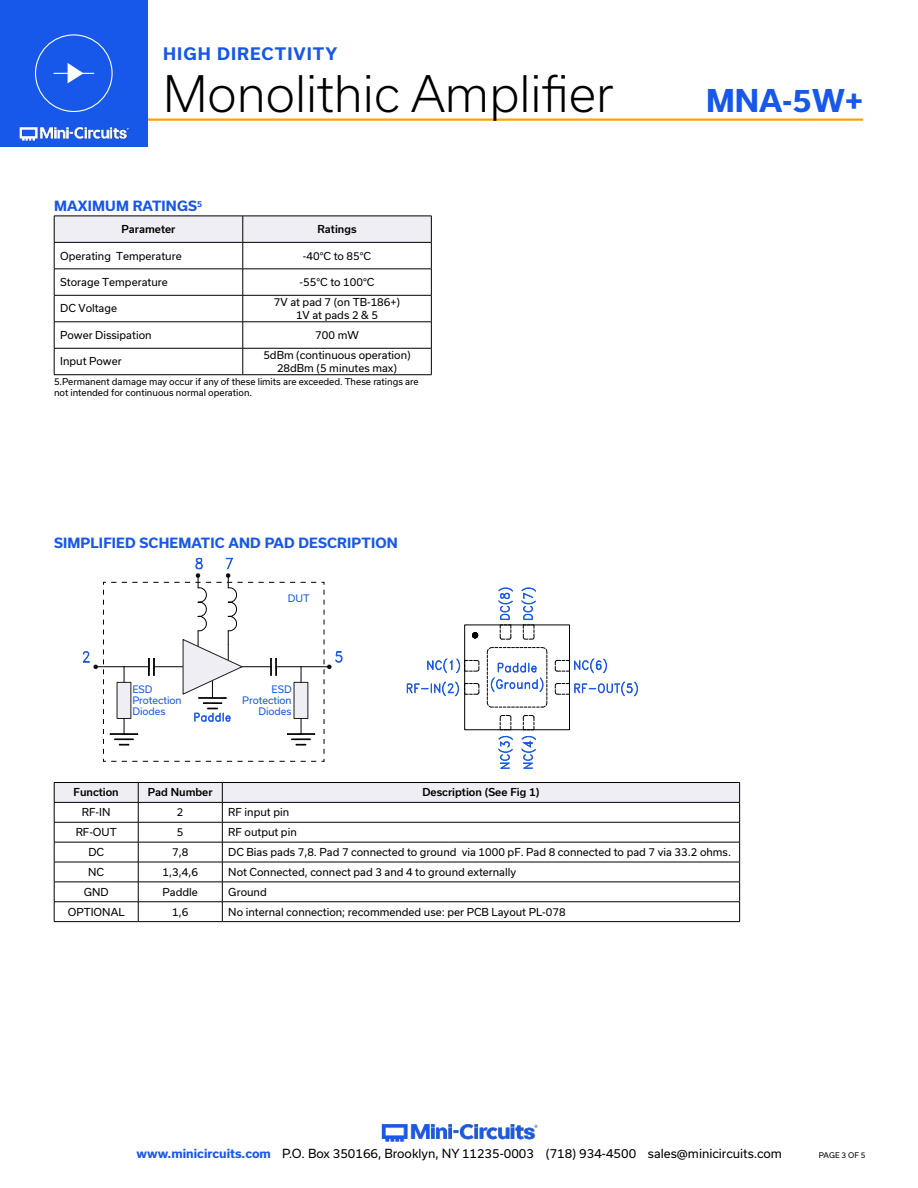
<style>
.page{position:relative;width:918px;height:1188px;background:#fff}
.page>*{position:absolute;margin:0;border:0;box-sizing:border-box;transform-origin:0 0}
.t1{font:300 48px "Usual";color:#000}
.t2{font:700 30px "Usual";color:#1758ea}
.t3{font:700 16.5px "Usual";letter-spacing:.065em;color:#1758ea}
.t4{font:700 13.5px "Usual";letter-spacing:.015em;color:#1758ea}
.t5{font:12px "Usual";color:#000}
.t6{font:10.5px/12.6px "Usual";color:#000;text-align:center}
.t7{font:500 10.5px "Usual";color:#000}
.t8{font:9.9px/11.1px "Usual";color:#1758ea}
.t9{font:9px/10.8px "Usual";color:#000}
.t10{font:7.5px "Usual";color:#000}
.s1{font-weight:700;color:#1758ea}
</style>
<div class="page">
<img style="left:381px;top:1124px;width:157px;height:18px">
<hr style="left:130px;top:118px;width:733px;height:3px;background:#ffa200">
<div style="left:0;top:0;width:148px;height:147px;background:#1758ea"></div>
<img style="left:19px;top:126px;width:110px;height:15px">
<div style="left:35px;top:34px;width:78px;height:78px;border:1px solid #fff;border-radius:50%"></div>
<hr style="left:54px;top:73px;width:40px;height:1px;background:#fff">
<svg style="left:68px;top:63px;width:16px;height:20px"></svg>
<svg style="left:54px;top:216px;width:378px;height:158px"></svg>
<hr style="left:54px;top:374px;width:189px;height:1px;background:#000">
<hr style="left:243px;top:374px;width:189px;height:1px;background:#000">
<div style="left:464px;top:624px;width:106px;height:106px;border:1px solid #000"></div>
<svg style="left:554px;top:658px;width:53px;height:15px"></svg>
<svg style="left:554px;top:681px;width:85px;height:16px"></svg>
<svg style="left:498px;top:715px;width:15px;height:54px"></svg>
<svg style="left:521px;top:715px;width:15px;height:54px"></svg>
<svg style="left:407px;top:587px;width:141px;height:121px"></svg>
<svg style="left:82px;top:558px;width:261px;height:204px"></svg>
<hr style="left:54px;top:782px;width:84px;height:1px;background:#000">
<hr style="left:138px;top:782px;width:84px;height:1px;background:#000">
<hr style="left:222px;top:782px;width:518px;height:1px;background:#000">
<svg style="left:54px;top:783px;width:686px;height:138px"></svg>
<hr style="left:54px;top:921px;width:84px;height:1px;background:#000">
<hr style="left:138px;top:921px;width:84px;height:1px;background:#000">
<hr style="left:222px;top:921px;width:518px;height:1px;background:#000">
<h3 class="t3" style="left:163px;top:44px;width:176px">HIGH DIRECTIVITY</h3>
<h1 class="t1" style="left:163px;top:74px;width:452px">Monolithic Amplifier</h1>
<p class="t4" style="left:54px;top:199px;width:150px">MAXIMUM RATINGS<sup>5</sup></p>
<p class="t7" style="left:121px;top:225px;width:56px">Parameter</p>
<p class="t7" style="left:318px;top:225px;width:41px">Ratings</p>
<p class="t6" style="left:60px;top:250px;width:123px">Operating Temperature</p>
<p class="t6" style="left:303px;top:250px;width:70px">-40°C to 85°C</p>
<p class="t6" style="left:60px;top:277px;width:109px">Storage Temperature</p>
<p class="t6" style="left:300px;top:277px;width:76px">-55°C to 100°C</p>
<p class="t6" style="left:60px;top:303px;width:58px">DC Voltage</p>
<p class="t6" style="left:274px;top:297px;width:128px">7V at pad 7 (on TB-186+)<br>1V at pads 2 &amp; 5</p>
<p class="t6" style="left:60px;top:330px;width:93px">Power Dissipation</p>
<p class="t6" style="left:315px;top:330px;width:45px">700 mW</p>
<p class="t6" style="left:60px;top:356px;width:63px">Input Power</p>
<p class="t6" style="left:263px;top:350px;width:149px">5dBm (continuous operation)<br>28dBm (5 minutes max)</p>
<p class="t9" style="left:54px;top:377px;width:366px">5.Permanent damage may occur if any of these limits are exceeded. These ratings are not intended for continuous normal operation.</p>
<p class="t4" style="left:54px;top:536px;width:345px">SIMPLIFIED SCHEMATIC AND PAD DESCRIPTION</p>
<p class="t8" style="left:288px;top:593px;width:23px">DUT</p>
<p class="t8" style="left:132px;top:684px;width:51px">ESD<br>Protection<br>Diodes</p>
<p class="t8" style="left:242px;top:684px;width:51px;text-align:right">ESD<br>Protection<br>Diodes</p>
<h2 class="t2" style="left:706px;top:84px;width:159px">MNA-5W+</h2>
<p class="t7" style="left:74px;top:788px;width:47px">Function</p>
<p class="t7" style="left:148px;top:788px;width:66px">Pad Number</p>
<p class="t7" style="left:422px;top:788px;width:119px">Description (See Fig 1)</p>
<p class="t6" style="left:82px;top:807px;width:30px">RF-IN</p>
<p class="t6" style="left:177px;top:807px;width:8px">2</p>
<p class="t6" style="left:228px;top:807px;width:62px">RF input pin</p>
<p class="t6" style="left:76px;top:827px;width:43px">RF-OUT</p>
<p class="t6" style="left:177px;top:827px;width:8px">5</p>
<p class="t6" style="left:228px;top:827px;width:70px">RF output pin</p>
<p class="t6" style="left:88px;top:847px;width:17px">DC</p>
<p class="t6" style="left:172px;top:847px;width:18px">7,8</p>
<p class="t6" style="left:228px;top:847px;width:504px">DC Bias pads 7,8. Pad 7 connected to ground via 1000 pF. Pad 8 connected to pad 7 via 33.2 ohms.</p>
<p class="t6" style="left:88px;top:866px;width:17px">NC</p>
<p class="t6" style="left:163px;top:866px;width:37px">1,3,4,6</p>
<p class="t6" style="left:228px;top:866px;width:289px">Not Connected, connect pad 3 and 4 to ground externally</p>
<p class="t6" style="left:84px;top:886px;width:26px">GND</p>
<p class="t6" style="left:163px;top:886px;width:37px">Paddle</p>
<p class="t6" style="left:228px;top:886px;width:40px">Ground</p>
<p class="t6" style="left:68px;top:906px;width:58px">OPTIONAL</p>
<p class="t6" style="left:172px;top:906px;width:18px">1,6</p>
<p class="t6" style="left:228px;top:906px;width:339px">No internal connection; recommended use: per PCB Layout PL-078</p>
<p class="t5" style="left:137px;top:1148px;width:647px"><span class="s1">www.minicircuits.com</span> P.O. Box 350166, Brooklyn, NY 11235-0003 (718) 934-4500 sales@minicircuits.com</p>
<p class="t10" style="left:819px;top:1152px;width:48px">PAGE 3 OF 5</p>
</div>
